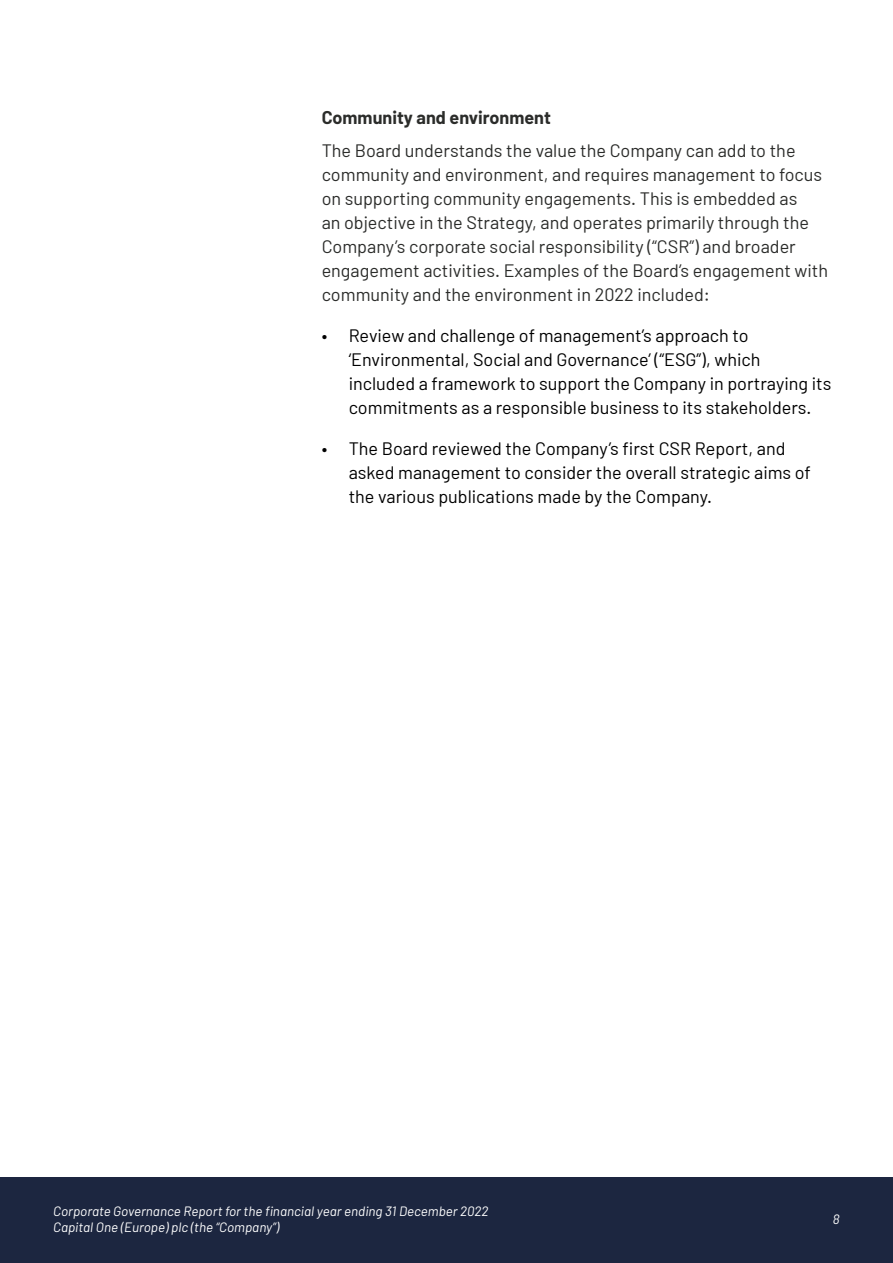
<style>
.page{position:relative;width:893px;height:1263px;background:#fff}
.page>*{position:absolute;margin:0;border:0;box-sizing:border-box;transform-origin:0 0}
.Body_copy{font:18px/24px "Barlow";color:#2b2c2a}
.t1{font:18px/24px "Barlow";color:#000}
.Barlow_semibold_12pt{font:700 18px "Barlow";color:#2b2c2a}
.t2{font:italic 13.5px/16.2px "Barlow";color:#fff}
</style>
<div class="page">
<div style="left:0;top:1178px;width:893px;height:85px;background:#1c2640"></div>
<p class="Barlow_semibold_12pt" style="left:322px;top:107px;width:231px">Community and environment</p>
<p class="Body_copy" style="left:322px;top:138px;width:508px">The Board understands the value the Company can add to the community and environment, and requires management to focus on supporting community engagements. This is embedded as<br>an objective in the Strategy, and operates primarily through the Company’s corporate social responsibility (“CSR”) and broader engagement activities. Examples of the Board’s engagement with community and the environment in 2022 included:</p>
<p class="t1" style="left:349px;top:323px;width:484px;text-indent:-27px">• Review and challenge of management’s approach to ‘Environmental, Social and Governance’ (“ESG”), which included a framework to support the Company in portraying its commitments as a responsible business to its stakeholders.</p>
<p class="t1" style="left:349px;top:436px;width:464px;text-indent:-27px">• The Board reviewed the Company’s first CSR Report, and asked management to consider the overall strategic aims of the various publications made by the Company.</p>
<p class="t2" style="left:53px;top:1202px;width:437px">Corporate Governance Report for the financial year ending 31 December 2022<br>Capital One (Europe) plc (the “Company”)</p>
<p class="t2" style="left:833px;top:1211px;width:8px">8</p>
</div>
